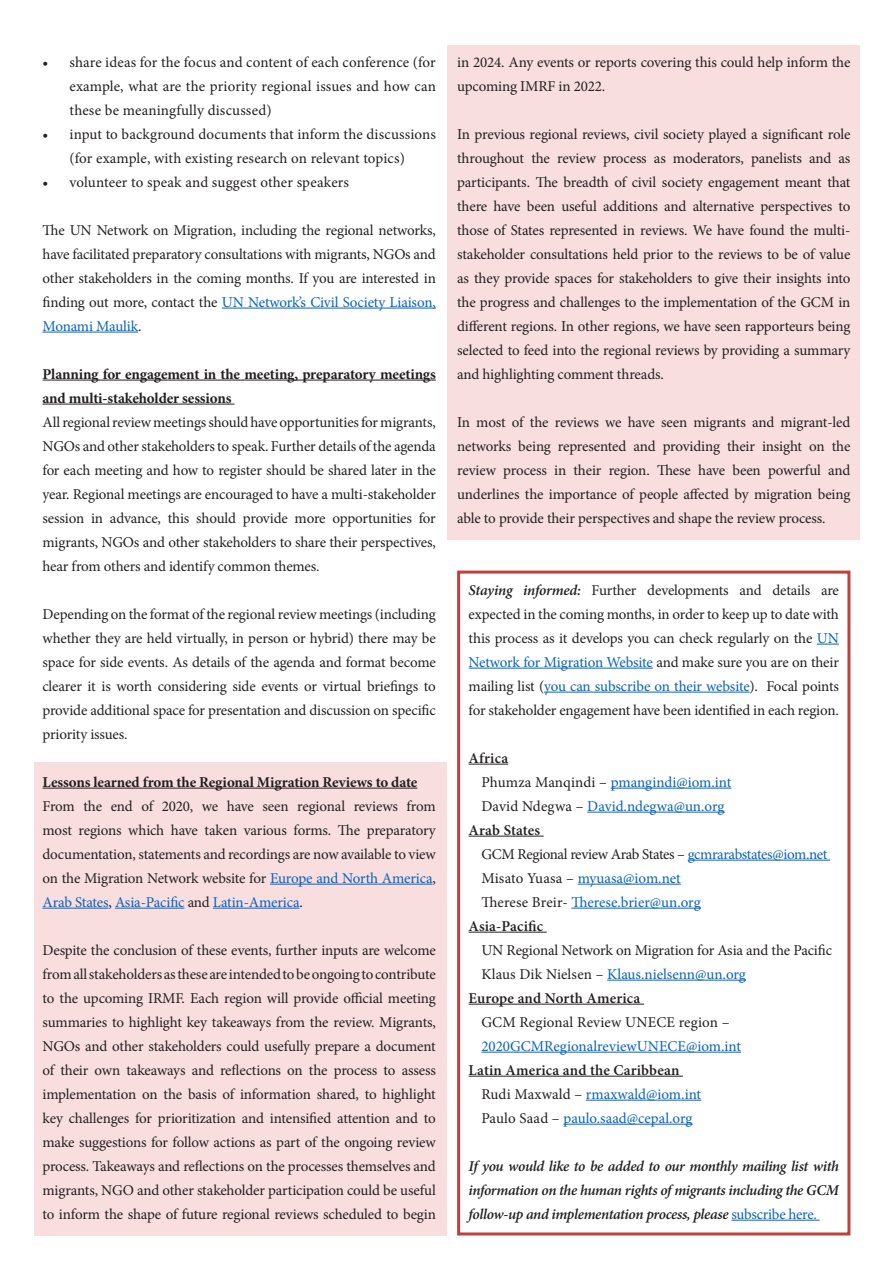
<style>
.page{position:relative;width:893px;height:1263px;background:#fff}
.page>*{position:absolute;margin:0;border:0;box-sizing:border-box;transform-origin:0 0}
.QUNO_normal_text{font:15px/24px "Minion Pro";letter-spacing:-.01em;color:#231f20;text-align:justify}
.QUNO_normal_text-2{font:15px/24px "Minion Pro";letter-spacing:-.01em;color:#212121;text-align:justify}
.QUNO_normal_text-3{font:15px/24px "Minion Pro";color:#0563c1}
.QUNO_normal_text-4{font:italic 600 15px/24px "Minion Pro";letter-spacing:-.025em;color:#212121;text-align:justify}
.QUNO_normal_text-5{font:700 15px/24px "Minion Pro";letter-spacing:-.01em;color:#231f20}
.QUNO_normal_text-6{font:600 15px "Minion Pro";letter-spacing:.01em;color:#231f20}
.s1{color:#0563c1}
.s2{font-weight:600;font-style:italic}
.s3{color:#231f20}
.s4{font-weight:400;font-style:normal;color:#0563c1}
</style>
<div class="page">
<div style="left:34px;top:762px;width:412px;height:473px;background:#f8dedf"></div>
<div style="left:448px;top:46px;width:412px;height:494px;background:#f8dedf"></div>
<hr style="left:222px;top:308px;width:214px;height:1px;background:#0563c1">
<hr style="left:43px;top:332px;width:95px;height:1px;background:#0563c1">
<hr style="left:43px;top:380px;width:393px;height:1px;background:#231f20">
<hr style="left:43px;top:404px;width:191px;height:1px;background:#231f20">
<hr style="left:43px;top:788px;width:374px;height:1px;background:#231f20">
<hr style="left:270px;top:884px;width:162px;height:1px;background:#0563c1">
<hr style="left:43px;top:908px;width:65px;height:1px;background:#0563c1">
<hr style="left:115px;top:908px;width:69px;height:1px;background:#0563c1">
<hr style="left:213px;top:908px;width:86px;height:1px;background:#0563c1">
<svg style="left:817px;top:644px;width:22px;height:1px"></svg>
<hr style="left:469px;top:668px;width:184px;height:1px;background:#0563c1">
<hr style="left:544px;top:692px;width:206px;height:1px;background:#0563c1">
<hr style="left:469px;top:764px;width:39px;height:1px;background:#231f20">
<hr style="left:611px;top:788px;width:120px;height:1px;background:#0563c1">
<hr style="left:587px;top:812px;width:137px;height:1px;background:#0563c1">
<hr style="left:469px;top:836px;width:75px;height:1px;background:#231f20">
<hr style="left:688px;top:860px;width:142px;height:1px;background:#0563c1">
<hr style="left:578px;top:884px;width:103px;height:1px;background:#0563c1">
<hr style="left:571px;top:908px;width:130px;height:1px;background:#0563c1">
<hr style="left:469px;top:932px;width:78px;height:1px;background:#231f20">
<hr style="left:607px;top:980px;width:139px;height:1px;background:#0563c1">
<hr style="left:469px;top:1004px;width:175px;height:1px;background:#231f20">
<hr style="left:481px;top:1052px;width:260px;height:1px;background:#0563c1">
<hr style="left:469px;top:1076px;width:214px;height:1px;background:#231f20">
<hr style="left:586px;top:1100px;width:115px;height:1px;background:#0563c1">
<hr style="left:563px;top:1124px;width:129px;height:1px;background:#0563c1">
<hr style="left:731px;top:1220px;width:88px;height:1px;background:#0563c1">
<div style="left:457px;top:571px;width:393px;height:664px;border:3px solid #bd413f"></div>
<p class="QUNO_normal_text" style="left:70px;top:50px;width:368px;text-indent:-27px">• share ideas for the focus and content of each conference (for example, what are the priority regional issues and how can these be meaningfully discussed)</p>
<p class="QUNO_normal_text" style="left:43px;top:122px;width:395px;text-align:center">• input to background documents that inform the discussions (for example, with existing research on relevant topics)</p>
<p class="QUNO_normal_text" style="left:43px;top:170px;width:308px">• volunteer to speak and suggest other speakers</p>
<p class="QUNO_normal_text-2" style="left:43px;top:218px;width:395px">The UN Network on Migration, including the regional networks, have facilitated preparatory consultations with migrants, NGOs and other stakeholders in the coming months. If you are interested in finding out more, contact the <span class="s1">UN Network’s Civil Society Liaison, Monami Maulik</span>.</p>
<p class="QUNO_normal_text-5" style="left:43px;top:362px;width:395px">Planning for engagement in the meeting, preparatory meetings and multi-stakeholder sessions</p>
<p class="QUNO_normal_text-2" style="left:43px;top:410px;width:395px">All regional review meetings should have opportunities for migrants, NGOs and other stakeholders to speak. Further details of the agenda for each meeting and how to register should be shared later in the year. Regional meetings are encouraged to have a multi-stakeholder session in advance, this should provide more opportunities for migrants, NGOs and other stakeholders to share their perspectives, hear from others and identify common themes.</p>
<p class="QUNO_normal_text-2" style="left:43px;top:602px;width:395px">Depending on the format of the regional review meetings (including whether they are held virtually, in person or hybrid) there may be space for side events. As details of the agenda and format become clearer it is worth considering side events or virtual briefings to provide additional space for presentation and discussion on specific priority issues.</p>
<p class="QUNO_normal_text-5" style="left:43px;top:770px;width:376px">Lessons learned from the Regional Migration Reviews to date</p>
<p class="QUNO_normal_text" style="left:43px;top:794px;width:395px">From the end of 2020, we have seen regional reviews from most regions which have taken various forms. The preparatory documentation, statements and recordings are now available to view on the Migration Network website for <span class="s1">Europe and North America</span>, <span class="s1">Arab States</span>, <span class="s1">Asia-Pacific</span> and <span class="s1">Latin-America</span>.</p>
<p class="QUNO_normal_text" style="left:43px;top:938px;width:395px">Despite the conclusion of these events, further inputs are welcome from all stakeholders as these are intended to be ongoing to contribute to the upcoming IRMF. Each region will provide official meeting summaries to highlight key takeaways from the review. Migrants, NGOs and other stakeholders could usefully prepare a document of their own takeaways and reflections on the process to assess implementation on the basis of information shared, to highlight key challenges for prioritization and intensified attention and to make suggestions for follow actions as part of the ongoing review process. Takeaways and reflections on the processes themselves and migrants, NGO and other stakeholder participation could be useful to inform the shape of future regional reviews scheduled to begin</p>
<p class="QUNO_normal_text" style="left:457px;top:50px;width:395px">in 2024. Any events or reports covering this could help inform the upcoming IMRF in 2022.</p>
<p class="QUNO_normal_text" style="left:457px;top:122px;width:395px">In previous regional reviews, civil society played a significant role throughout the review process as moderators, panelists and as participants. The breadth of civil society engagement meant that there have been useful additions and alternative perspectives to those of States represented in reviews. We have found the multi&shy;stakeholder consultations held prior to the reviews to be of value as they provide spaces for stakeholders to give their insights into the progress and challenges to the implementation of the GCM in different regions. In other regions, we have seen rapporteurs being selected to feed into the regional reviews by providing a summary and highlighting comment threads.</p>
<p class="QUNO_normal_text" style="left:457px;top:410px;width:395px">In most of the reviews we have seen migrants and migrant-led networks being represented and providing their insight on the review process in their region. These have been powerful and underlines the importance of people affected by migration being able to provide their perspectives and shape the review process.</p>
<p class="QUNO_normal_text-2" style="left:469px;top:578px;width:372px"><span class="s2">Staying informed:</span> Further developments and details are expected in the coming months, in order to keep up to date with this process as it develops you can check regularly on the <span class="s1">UN Network for Migration Website</span> and make sure you are on their mailing list (<span class="s1">you can subscribe on their website</span>). <span class="s3">Focal points for stakeholder engagement have been identified in each region.</span></p>
<p class="QUNO_normal_text-6" style="left:469px;top:747px;width:41px">Africa</p>
<p class="QUNO_normal_text-3" style="left:481px;top:770px;width:252px"><span class="s3">Phumza Manqindi –</span> pmangindi@iom.int</p>
<p class="QUNO_normal_text-3" style="left:481px;top:794px;width:245px"><span class="s3">David Ndegwa –</span> David.ndegwa@un.org</p>
<p class="QUNO_normal_text-6" style="left:469px;top:819px;width:73px">Arab States</p>
<p class="QUNO_normal_text" style="left:481px;top:842px;width:347px">GCM Regional review Arab States – <span class="s1">gcmrarabstates@iom.net</span></p>
<p class="QUNO_normal_text-3" style="left:481px;top:866px;width:201px"><span class="s3">Misato Yuasa –</span> myuasa@iom.net</p>
<p class="QUNO_normal_text-3" style="left:481px;top:890px;width:221px"><span class="s3">Therese Breir-</span> Therese.brier@un.org</p>
<p class="QUNO_normal_text-6" style="left:469px;top:915px;width:76px">Asia-Pacific</p>
<p class="QUNO_normal_text" style="left:481px;top:938px;width:352px">UN Regional Network on Migration for Asia and the Pacific</p>
<p class="QUNO_normal_text-3" style="left:481px;top:962px;width:266px"><span class="s3">Klaus Dik Nielsen –</span> Klaus.nielsenn@un.org</p>
<p class="QUNO_normal_text-6" style="left:469px;top:987px;width:173px">Europe and North America</p>
<p class="QUNO_normal_text-3" style="left:481px;top:1010px;width:261px"><span class="s3">GCM Regional Review UNECE region –<br></span>2020GCMRegionalreviewUNECE@iom.int</p>
<p class="QUNO_normal_text-6" style="left:469px;top:1059px;width:212px">Latin America and the Caribbean</p>
<p class="QUNO_normal_text-3" style="left:481px;top:1082px;width:221px"><span class="s3">Rudi Maxwald –</span> rmaxwald@iom.int</p>
<p class="QUNO_normal_text-3" style="left:481px;top:1106px;width:213px"><span class="s3">Paulo Saad –</span> paulo.saad@cepal.org</p>
<p class="QUNO_normal_text-4" style="left:469px;top:1154px;width:372px">If you would like to be added to our monthly mailing list with information on the human rights of migrants including the GCM follow-up and implementation process, please <span class="s4">subscribe here.</span></p>
</div>
